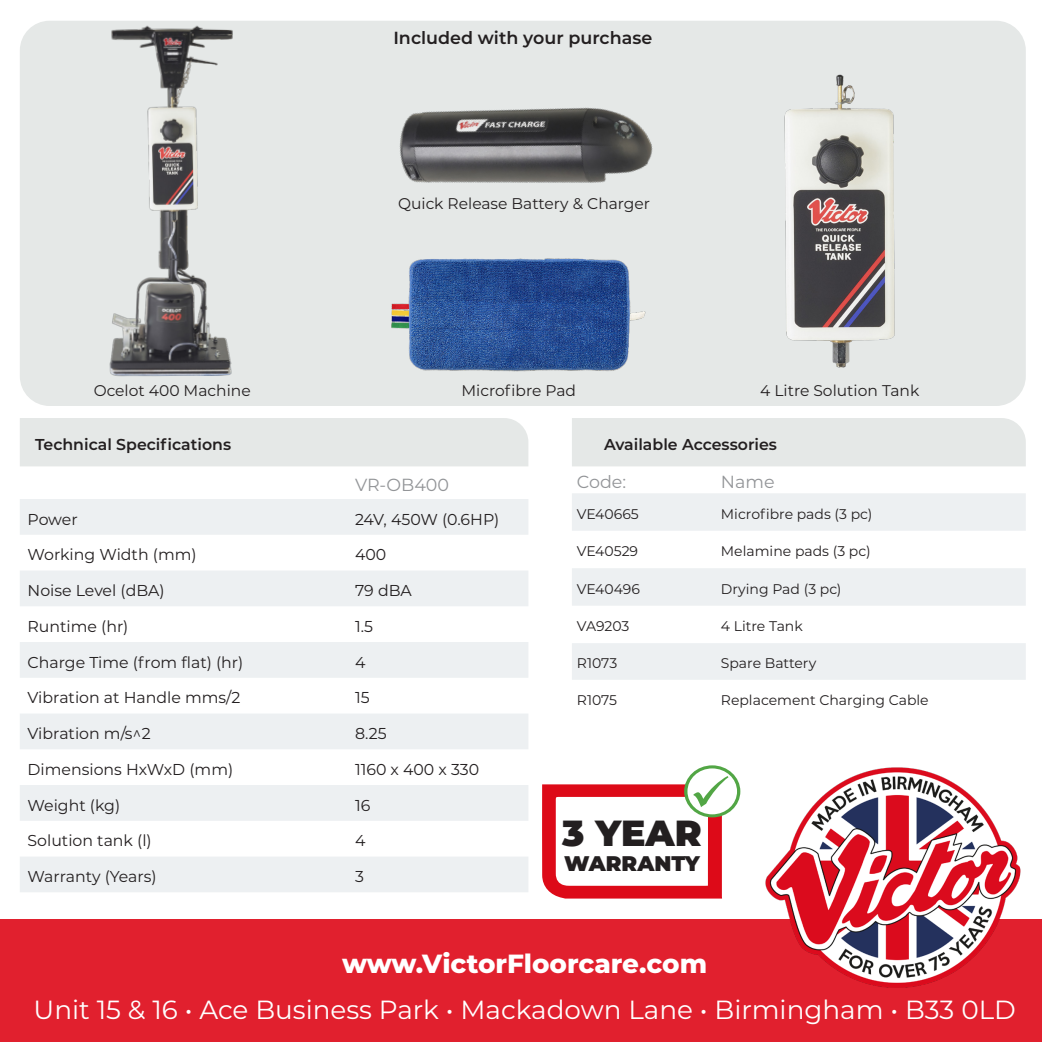
<style>
.page{position:relative;width:1042px;height:1042px;background:#fff}
.page>*{position:absolute;margin:0;border:0;box-sizing:border-box;transform-origin:0 0}
.t1{font:900 36.23px "Montserrat";color:#231f20}
.t2{font:26.25px "Montserrat";color:#fff}
.t3{font:800 26.25px "Montserrat";color:#fff}
.t4{font:900 21.18px "Montserrat";color:#231f20}
.t5{font:600 17.5px "Montserrat";color:#231f20}
.t6{font:17.5px "Montserrat";color:#939598}
.t7{font:15.75px "Montserrat";color:#231f20}
.t8{font:600 15.75px "Montserrat";color:#231f20}
.t9{font:15.58px "Montserrat";color:#231f20}
.t10{font:14px "Montserrat";color:#231f20}
</style>
<div class="page">
<div style="left:0;top:919px;width:1042px;height:123px;background:#e1202e"></div>
<div style="left:20px;top:21px;width:1006px;height:385px;background:#e5e8e7;border-radius:30px"></div>
<div style="left:20px;top:418px;width:508px;height:48px;background:#e5e8e7"></div>
<svg style="left:20px;top:499px;width:508px;height:393px;fill:#edf0f2"></svg>
<img style="left:765px;top:767px;width:256px;height:221px">
<svg style="left:684px;top:765px;width:56px;height:52px"></svg>
<div style="left:687px;top:768px;width:50px;height:46px;background:#fff;border-radius:50%"></div>
<svg style="left:542px;top:776px;width:186px;height:122px"></svg>
<div style="left:572px;top:418px;width:454px;height:48px;background:#e5e8e7"></div>
<img style="left:399px;top:107px;width:254px;height:76px">
<img style="left:784px;top:74px;width:111px;height:294px">
<img style="left:391px;top:258px;width:255px;height:114px">
<svg style="left:572px;top:493px;width:454px;height:187px;fill:#edf0f2"></svg>
<img style="left:20px;top:21px;width:213px;height:373px">
<p class="t5" style="left:393px;top:25px;width:260px">Included with your purchase</p>
<p class="t9" style="left:94px;top:380px;width:159px">Ocelot 400 Machine</p>
<p class="t8" style="left:35px;top:433px;width:198px">Technical Specifications</p>
<p class="t9" style="left:398px;top:192px;width:254px">Quick Release Battery &amp; Charger</p>
<p class="t9" style="left:461px;top:380px;width:116px">Microfibre Pad</p>
<p class="t9" style="left:760px;top:380px;width:161px">4 Litre Solution Tank</p>
<p class="t8" style="left:604px;top:433px;width:174px">Available Accessories</p>
<p class="t6" style="left:355px;top:473px;width:96px">VR-OB400</p>
<p class="t7" style="left:28px;top:508px;width:52px">Power</p>
<p class="t7" style="left:355px;top:508px;width:146px">24V, 450W (0.6HP)</p>
<p class="t7" style="left:28px;top:544px;width:171px">Working Width (mm)</p>
<p class="t7" style="left:355px;top:544px;width:33px">400</p>
<p class="t7" style="left:28px;top:579px;width:139px">Noise Level (dBA)</p>
<p class="t7" style="left:355px;top:579px;width:58px">79 dBA</p>
<p class="t7" style="left:28px;top:615px;width:102px">Runtime (hr)</p>
<p class="t7" style="left:355px;top:615px;width:19px">1.5</p>
<p class="t7" style="left:28px;top:651px;width:217px">Charge Time (from flat) (hr)</p>
<p class="t7" style="left:355px;top:651px;width:12px">4</p>
<p class="t7" style="left:28px;top:687px;width:214px">Vibration at Handle mms/2</p>
<p class="t7" style="left:355px;top:687px;width:16px">15</p>
<p class="t7" style="left:28px;top:722px;width:125px">Vibration m/s^2</p>
<p class="t7" style="left:355px;top:722px;width:33px">8.25</p>
<p class="t7" style="left:28px;top:758px;width:207px">Dimensions HxWxD (mm)</p>
<p class="t7" style="left:355px;top:758px;width:126px">1160 x 400 x 330</p>
<p class="t7" style="left:28px;top:794px;width:94px">Weight (kg)</p>
<p class="t7" style="left:355px;top:794px;width:17px">16</p>
<p class="t7" style="left:28px;top:830px;width:126px">Solution tank (l)</p>
<p class="t7" style="left:355px;top:830px;width:12px">4</p>
<p class="t7" style="left:28px;top:865px;width:131px">Warranty (Years)</p>
<p class="t7" style="left:355px;top:865px;width:10px">3</p>
<p class="t6" style="left:577px;top:470px;width:51px">Code:</p>
<p class="t6" style="left:721px;top:470px;width:55px">Name</p>
<p class="t10" style="left:577px;top:504px;width:63px">VE40665</p>
<p class="t10" style="left:721px;top:504px;width:153px">Microfibre pads (3 pc)</p>
<p class="t10" style="left:577px;top:542px;width:63px">VE40529</p>
<p class="t10" style="left:721px;top:542px;width:151px">Melamine pads (3 pc)</p>
<p class="t10" style="left:577px;top:579px;width:65px">VE40496</p>
<p class="t10" style="left:721px;top:579px;width:122px">Drying Pad (3 pc)</p>
<p class="t10" style="left:577px;top:616px;width:54px">VA9203</p>
<p class="t10" style="left:721px;top:616px;width:83px">4 Litre Tank</p>
<p class="t10" style="left:577px;top:653px;width:42px">R1073</p>
<p class="t10" style="left:721px;top:653px;width:97px">Spare Battery</p>
<p class="t10" style="left:577px;top:691px;width:42px">R1075</p>
<p class="t10" style="left:721px;top:691px;width:209px">Replacement Charging Cable</p>
<p class="t1" style="left:562px;top:806px;width:141px">3 YEAR</p>
<p class="t4" style="left:564px;top:848px;width:137px">WARRANTY</p>
<p class="t3" style="left:342px;top:944px;width:366px">www.VictorFloorcare.com</p>
<p class="t2" style="left:34px;top:992px;width:984px">Unit 15 &amp; 16 • Ace Business Park • Mackadown Lane • Birmingham • B33 0LD</p>
</div>
